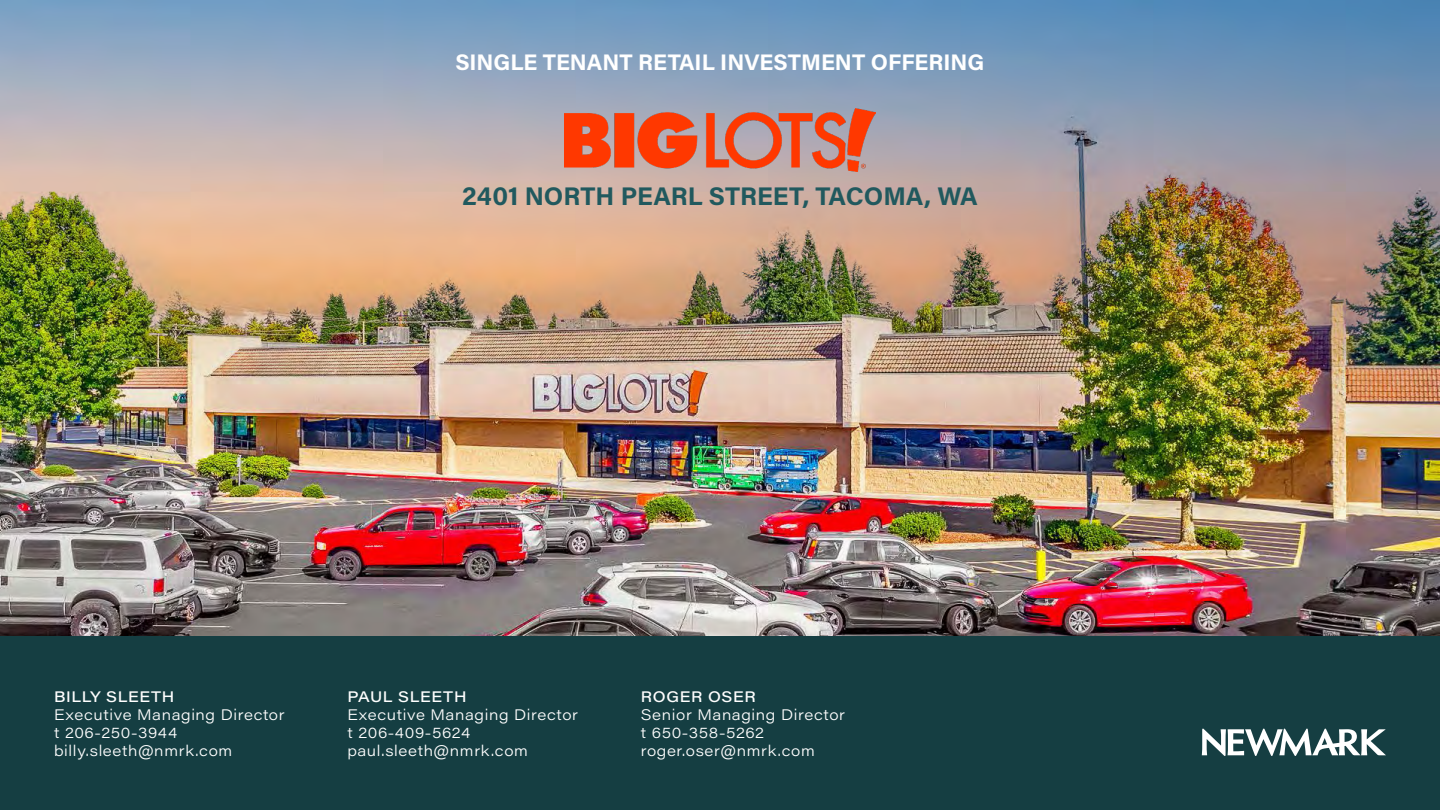
<style>
.page{position:relative;width:1440px;height:810px;background:#fff}
.page>*{position:absolute;margin:0;border:0;box-sizing:border-box;transform-origin:0 0}
.t1{font:700 25.5px "Acumin Pro";color:#21595e}
.t2{font:700 22.5px "Acumin Pro";color:#fff}
.t3{font:300 15px/18px "Acumin Pro Wide";letter-spacing:.04em;color:#fff}
.t4{font:500 15px "Acumin Pro Wide";letter-spacing:.045em;color:#fff}
</style>
<div class="page">
<img style="left:0;top:0;width:1440px;height:637px">
<div style="left:0;top:637px;width:1440px;height:173px;background:#153e42"></div>
<svg style="left:1202px;top:729px;width:184px;height:27px"></svg>
<img style="left:565px;top:108px;width:310px;height:64px">
<h2 class="t2" style="left:455px;top:46px;width:530px">SINGLE TENANT RETAIL INVESTMENT OFFERING</h2>
<h1 class="t1" style="left:462px;top:178px;width:517px">2401 NORTH PEARL STREET, TACOMA, WA</h1>
<p class="t4" style="left:54px;top:686px;width:122px">BILLY SLEETH</p>
<p class="t3" style="left:54px;top:705px;width:232px">Executive Managing Director t 206-250-3944 billy.sleeth@nmrk.com</p>
<p class="t4" style="left:347px;top:686px;width:121px">PAUL SLEETH</p>
<p class="t3" style="left:347px;top:705px;width:232px">Executive Managing Director t 206-409-5624 paul.sleeth@nmrk.com</p>
<p class="t4" style="left:641px;top:686px;width:117px">ROGER OSER</p>
<p class="t3" style="left:641px;top:705px;width:206px">Senior Managing Director t 650-358-5262 roger.oser@nmrk.com</p>
</div>
